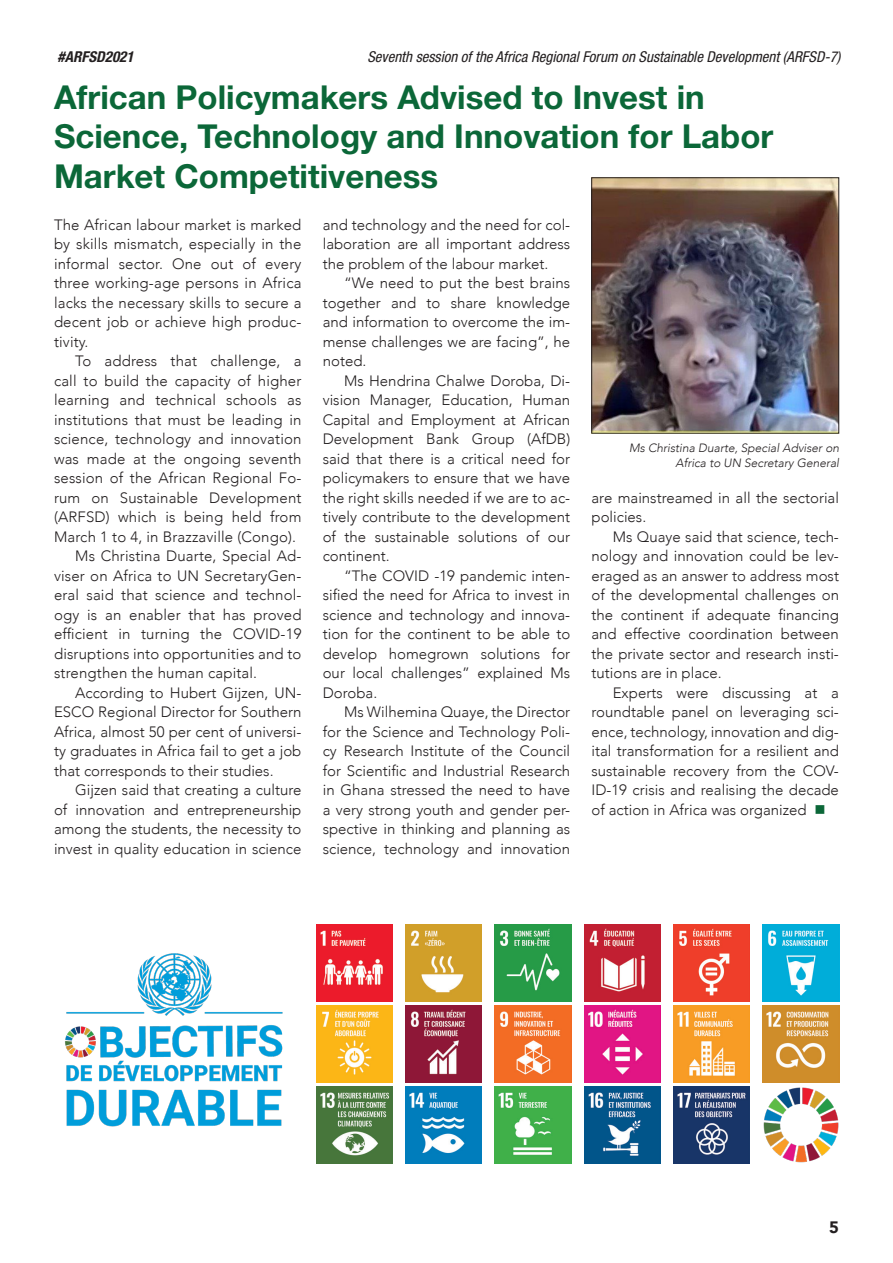
<style>
.page{position:relative;width:893px;height:1263px;background:#fff}
.page>*{position:absolute;margin:0;border:0;box-sizing:border-box;transform-origin:0 0}
._04_MainHead{font:700 33px/39.6px "Helvetica Neue LT Std";color:#0b6738}
.t1{font:900 16.5px "Avenir";color:#231f20}
._01_BodyText{font:300 15px/19.5px "Avenir";color:#231f20;text-align:justify}
._01_Body-firstpara{font:300 15px/19.5px "Avenir";letter-spacing:.01em;color:#231f20;text-align:justify}
.t2{font:italic condensed 15px "Helvetica Neue LT Std";color:#231f20}
.t3{font:italic 700 condensed 15px "Helvetica Neue LT Std";color:#231f20}
._08_PhotoCaption{font:italic 300 12px/14.4px "Avenir";color:#231f20;text-align:right}
.s1{color:#0b6738}
</style>
<div class="page">
<img style="left:593px;top:180px;width:244px;height:251px">
<div style="left:591px;top:178px;width:248px;height:255px;border:1px solid #231f20"></div>
<img style="left:65px;top:953px;width:218px;height:174px">
<img style="left:316px;top:925px;width:77px;height:76px">
<img style="left:316px;top:1006px;width:77px;height:76px">
<img style="left:316px;top:1086px;width:77px;height:77px">
<img style="left:405px;top:925px;width:77px;height:76px">
<img style="left:405px;top:1006px;width:77px;height:76px">
<img style="left:405px;top:1086px;width:77px;height:77px">
<img style="left:495px;top:925px;width:76px;height:76px">
<img style="left:495px;top:1006px;width:76px;height:76px">
<img style="left:495px;top:1086px;width:76px;height:77px">
<img style="left:584px;top:925px;width:77px;height:76px">
<img style="left:584px;top:1006px;width:77px;height:76px">
<img style="left:584px;top:1086px;width:77px;height:77px">
<img style="left:673px;top:925px;width:77px;height:76px">
<img style="left:673px;top:1006px;width:77px;height:76px">
<img style="left:673px;top:1086px;width:77px;height:77px">
<img style="left:763px;top:925px;width:76px;height:76px">
<img style="left:763px;top:1006px;width:76px;height:76px">
<img style="left:763px;top:1087px;width:76px;height:76px">
<p class="t3" style="left:58px;top:47px;width:78px">#ARFSD2021</p>
<p class="t2" style="left:367px;top:48px;width:475px">Seventh session of the Africa Regional Forum on Sustainable Development (ARFSD-7)</p>
<p class="_04_MainHead" style="left:54px;top:76px;width:721px">African Policymakers Advised to Invest in<br>Science, Technology and Innovation for Labor<br>Market Competitiveness</p>
<p class="_01_Body-firstpara" style="left:54px;top:215px;width:249px">The African labour market is marked by skills mismatch, especially in the informal sector. One out of every three working-age persons in Africa lacks the necessary skills to secure a decent job or achieve high produc&shy;tivity.</p>
<p class="_01_BodyText" style="left:54px;top:351px;width:249px;text-indent:21px">To address that challenge, a call to build the capacity of higher learning and technical schools as institutions that must be leading in science, technology and innovation was made at the ongoing seventh session of the African Regional Fo&shy;rum on Sustainable Development (ARFSD) which is being held from March 1 to 4, in Brazzaville (Congo).</p>
<p class="_01_BodyText" style="left:54px;top:546px;width:249px;text-indent:21px">Ms Christina Duarte, Special Ad&shy;viser on Africa to UN SecretaryGen&shy;eral said that science and technol&shy;ogy is an enabler that has proved efficient in turning the COVID-19 disruptions into opportunities and to strengthen the human capital.</p>
<p class="_01_BodyText" style="left:54px;top:683px;width:249px;text-indent:21px">According to Hubert Gijzen, UN-ESCO Regional Director for Southern Africa, almost 50 per cent of universi&shy;ty graduates in Africa fail to get a job that corresponds to their studies.</p>
<p class="_01_BodyText" style="left:54px;top:780px;width:249px;text-indent:21px">Gijzen said that creating a culture of innovation and entrepreneurship among the students, the necessity to invest in quality education in science</p>
<p class="_01_BodyText" style="left:323px;top:215px;width:249px">and technology and the need for col&shy;laboration are all important address the problem of the labour market.</p>
<p class="_01_BodyText" style="left:323px;top:273px;width:249px;text-indent:21px">“We need to put the best brains together and to share knowledge and information to overcome the im&shy;mense challenges we are facing”, he noted.</p>
<p class="_01_BodyText" style="left:323px;top:371px;width:249px;text-indent:21px">Ms Hendrina Chalwe Doroba, Di&shy;vision Manager, Education, Human Capital and Employment at African Development Bank Group (AfDB) said that there is a critical need for policymakers to ensure that we have the right skills needed if we are to ac&shy;tively contribute to the development of the sustainable solutions of our continent.</p>
<p class="_01_BodyText" style="left:323px;top:566px;width:249px;text-indent:21px">“The COVID -19 pandemic inten&shy;sified the need for Africa to invest in science and technology and innova&shy;tion for the continent to be able to develop homegrown solutions for our local challenges” explained Ms Doroba.</p>
<p class="_01_BodyText" style="left:323px;top:702px;width:249px;text-indent:21px">Ms Wilhemina Quaye, the Director for the Science and Technology Poli&shy;cy Research Institute of the Council for Scientific and Industrial Research in Ghana stressed the need to have a very strong youth and gender per&shy;spective in thinking and planning as science, technology and innovation</p>
<p class="_08_PhotoCaption" style="left:629px;top:441px;width:211px">Ms Christina Duarte, Special Adviser on<br>Africa to UN Secretary General</p>
<p class="_01_BodyText" style="left:591px;top:488px;width:249px">are mainstreamed in all the sectorial policies.</p>
<p class="_01_BodyText" style="left:591px;top:527px;width:249px;text-indent:21px">Ms Quaye said that science, tech&shy;nology and innovation could be lev&shy;eraged as an answer to address most of the developmental challenges on the continent if adequate financing and effective coordination between the private sector and research insti&shy;tutions are in place.</p>
<p class="_01_BodyText" style="left:591px;top:683px;width:249px;text-indent:21px">Experts were discussing at a roundtable panel on leveraging sci&shy;ence, technology, innovation and dig&shy;ital transformation for a resilient and sustainable recovery from the COV-ID-19 crisis and realising the decade of action in Africa was organized <span class="s1">■</span></p>
<p class="t1" style="left:829px;top:1213px;width:11px">5</p>
</div>
